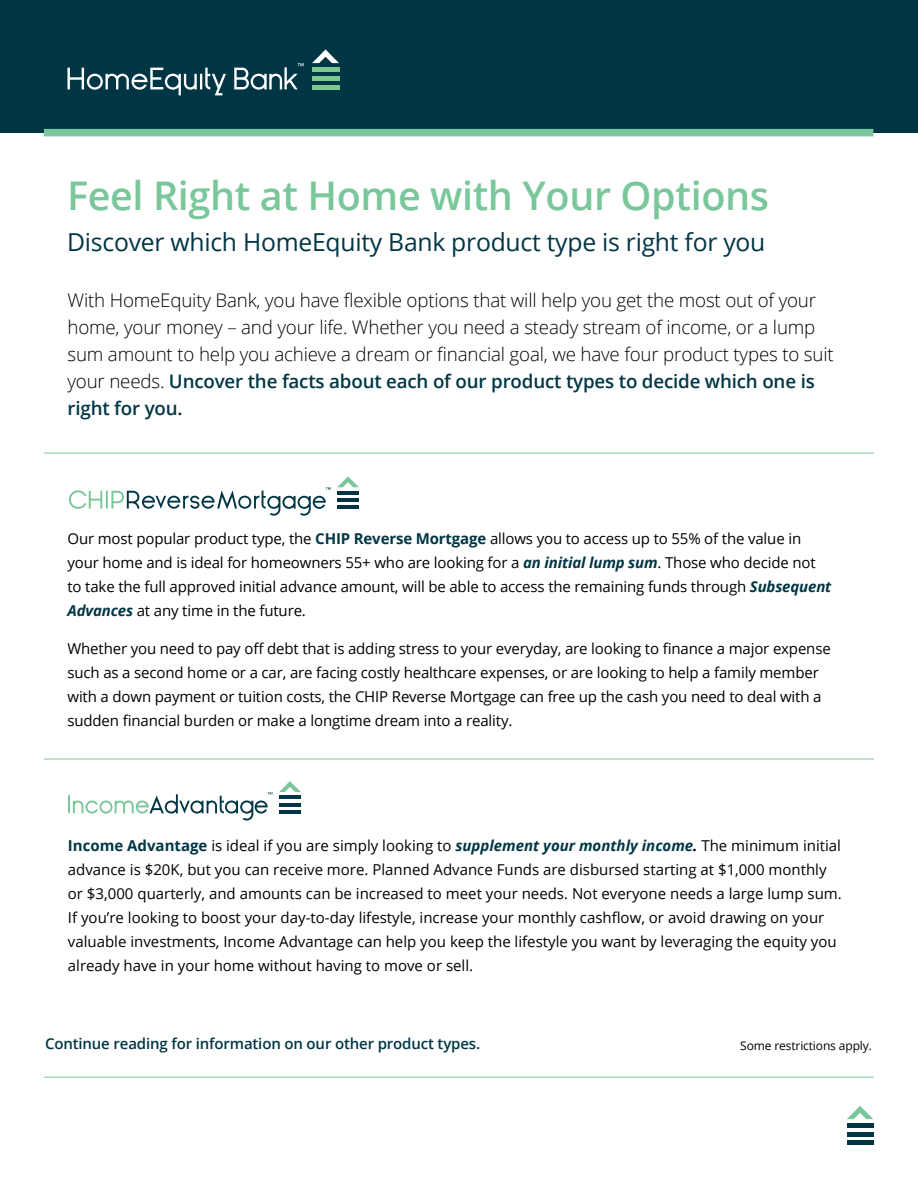
<style>
.page{position:relative;width:918px;height:1188px;background:#fff}
.page>*{position:absolute;margin:0;border:0;box-sizing:border-box;transform-origin:0 0}
.t1{font:600 39.6px "Open Sans";letter-spacing:-.01em;color:#7ac79b}
.t2{font:24.75px "Open Sans";letter-spacing:-.01em;color:#003644}
.t3{font:300 18.75px/27px "Open Sans";letter-spacing:-.01em;color:#000}
.t4{font:15px/24px "Open Sans";letter-spacing:-.01em;color:#000}
.t5{font:600 15px "Open Sans";letter-spacing:-.01em;color:#003644}
.t6{font:12px "Open Sans";letter-spacing:-.01em;color:#000}
.s1{font-weight:600;color:#003644}
.s2{font-weight:700;color:#003644}
.s3{font-weight:700;font-style:italic;color:#003644}
.s4{font-weight:700;font-style:italic}
</style>
<div class="page">
<div style="left:0;top:0;width:918px;height:133px;background:#003644"></div>
<div style="left:312px;top:67px;width:27px;height:5px;background:#7bc792"></div>
<div style="left:312px;top:76px;width:27px;height:5px;background:#7bc792"></div>
<hr style="left:312px;top:85px;width:27px;height:4px;background:#7bc792">
<svg style="left:312px;top:50px;width:27px;height:13px"></svg>
<svg style="left:68px;top:63px;width:236px;height:32px"></svg>
<div style="left:44px;top:129px;width:829px;height:7px;background:#7ac79b"></div>
<hr style="left:44px;top:1077px;width:830px;height:1px;background:#7ac79b">
<div style="left:847px;top:1123px;width:26px;height:5px;background:#003644"></div>
<hr style="left:847px;top:1132px;width:26px;height:4px;background:#003644">
<hr style="left:847px;top:1141px;width:26px;height:4px;background:#003644">
<svg style="left:847px;top:1106px;width:26px;height:13px"></svg>
<hr style="left:337px;top:491px;width:22px;height:3px;background:#003644">
<hr style="left:337px;top:498px;width:22px;height:3px;background:#003644">
<hr style="left:337px;top:505px;width:22px;height:3px;background:#003644">
<svg style="left:337px;top:476px;width:22px;height:11px"></svg>
<svg style="left:69px;top:487px;width:262px;height:29px"></svg>
<hr style="left:44px;top:453px;width:830px;height:1px;background:#7ac79b">
<hr style="left:44px;top:759px;width:830px;height:1px;background:#7ac79b">
<hr style="left:279px;top:796px;width:22px;height:3px;background:#003644">
<hr style="left:279px;top:803px;width:22px;height:3px;background:#003644">
<hr style="left:279px;top:810px;width:22px;height:3px;background:#003644">
<svg style="left:279px;top:781px;width:22px;height:11px"></svg>
<svg style="left:68px;top:792px;width:204px;height:29px"></svg>
<h1 class="t1" style="left:67px;top:168px;width:703px">Feel Right at Home with Your Options</h1>
<h2 class="t2" style="left:67px;top:225px;width:700px">Discover which HomeEquity Bank product type is right for you</h2>
<p class="t3" style="left:68px;top:286px;width:768px">With HomeEquity Bank, you have flexible options that will help you get the most out of your home, your money – and your life. Whether you need a steady stream of income, or a lump sum amount to help you achieve a dream or financial goal, we have four product types to suit your needs. <span class="s1">Uncover the facts about each of our product types to decide which one is right for you.</span></p>
<p class="t4" style="left:68px;top:526px;width:765px">Our most popular product type, the <span class="s2">CHIP Reverse Mortgage</span> allows you to access up to 55% of the value in your home and is ideal for homeowners 55+ who are looking for a <span class="s3">an initial lump sum</span>. Those who decide not to take the full approved initial advance amount, will be able to access the remaining funds through <span class="s3">Subsequent Advances</span> at any time in the future.</p>
<p class="t4" style="left:68px;top:636px;width:765px">Whether you need to pay off debt that is adding stress to your everyday, are looking to finance a major expense such as a second home or a car, are facing costly healthcare expenses, or are looking to help a family member with a down payment or tuition costs, the CHIP Reverse Mortgage can free up the cash you need to deal with a sudden financial burden or make a longtime dream into a reality.</p>
<p class="t4" style="left:68px;top:833px;width:775px"><span class="s2">Income Advantage</span> is ideal if you are simply looking to <span class="s3">supplement your monthly income</span><span class="s4">.</span> The minimum initial advance is $20K, but you can receive more. Planned Advance Funds are disbursed starting at $1,000 monthly or $3,000 quarterly, and amounts can be increased to meet your needs. Not everyone needs a large lump sum.<br>If you’re looking to boost your day-to-day lifestyle, increase your monthly cashflow, or avoid drawing on your valuable investments, Income Advantage can help you keep the lifestyle you want by leveraging the equity you already have in your home without having to move or sell.</p>
<p class="t5" style="left:45px;top:1033px;width:437px">Continue reading for information on our other product types.</p>
<p class="t6" style="left:740px;top:1037px;width:133px">Some restrictions apply.</p>
</div>
